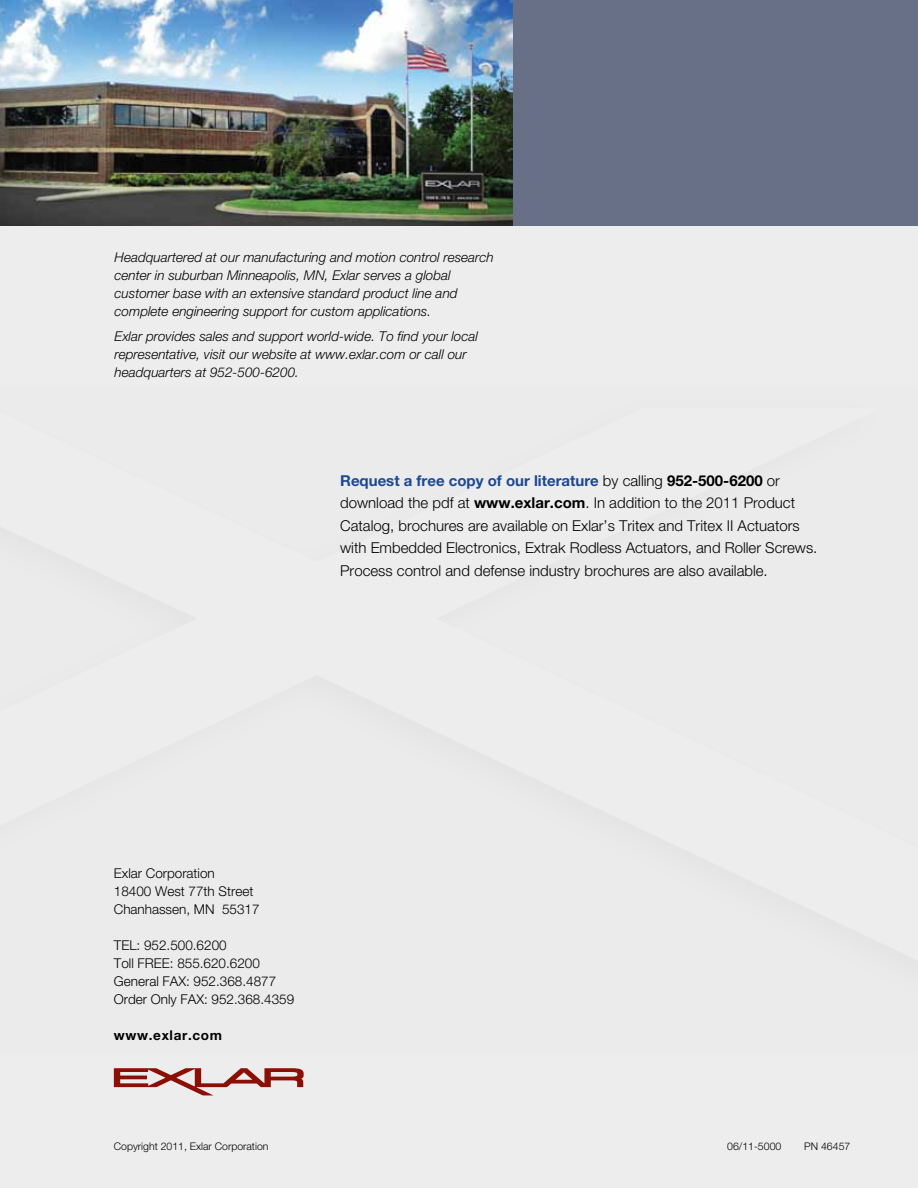
<style>
.page{position:relative;width:918px;height:1188px;background:#fff}
.page>*{position:absolute;margin:0;border:0;box-sizing:border-box;transform-origin:0 0}
.t1{font:300 15px/22.5px "Helvetica Neue LT Std";color:#000}
.t2{font:italic 300 13.5px/18px "Helvetica Neue LT Std";color:#000}
.t3{font:300 13.5px/18px "Helvetica Neue LT Std";color:#000}
.t4{font:700 13.5px "Helvetica Neue LT Std";letter-spacing:.05em;color:#000}
.t5{font:300 10.5px "Helvetica Neue LT Std";color:#000}
.s1{font-weight:700;color:#1a4893}
.s2{font-weight:700}
</style>
<div class="page">
<div style="left:0;top:225px;width:918px;height:963px;background:#ededee"></div>
<div style="left:0;top:0;width:918px;height:225px;background:#677087"></div>
<img style="left:0;top:0;width:513px;height:225px">
<svg style="left:114px;top:1068px;width:190px;height:27px"></svg>
<p class="t2" style="left:115px;top:248px;width:381px">Headquartered at our manufacturing and motion control research center in suburban Minneapolis, MN, Exlar serves a global customer base with an extensive standard product line and complete engineering support for custom applications.</p>
<p class="t2" style="left:115px;top:327px;width:365px">Exlar provides sales and support world-wide. To find your local representative, visit our website at www.exlar.com or call our headquarters at 952-500-6200.</p>
<p class="t1" style="left:340px;top:469px;width:479px"><span class="s1">Request a free copy of our literature</span> by calling <span class="s2">952-500-6200</span> or download the pdf at <span class="s2">www.exlar.com</span>. In addition to the 2011 Product Catalog, brochures are available on Exlar’s Tritex and Tritex II Actuators with Embedded Electronics, Extrak Rodless Actuators, and Roller Screws.<br>Process control and defense industry brochures are also available.</p>
<p class="t3" style="left:114px;top:864px;width:147px">Exlar Corporation<br>18400 West 77th Street<br>Chanhassen, MN 55317</p>
<p class="t3" style="left:114px;top:936px;width:182px">TEL: 952.500.6200<br>Toll FREE: 855.620.6200<br>General FAX: 952.368.4877<br>Order Only FAX: 952.368.4359</p>
<p class="t4" style="left:114px;top:1027px;width:110px">www.exlar.com</p>
<p class="t5" style="left:114px;top:1140px;width:156px">Copyright 2011, Exlar Corporation</p>
<p class="t5" style="left:727px;top:1140px;width:56px">06/11-5000</p>
<p class="t5" style="left:804px;top:1140px;width:48px">PN 46457</p>
</div>
